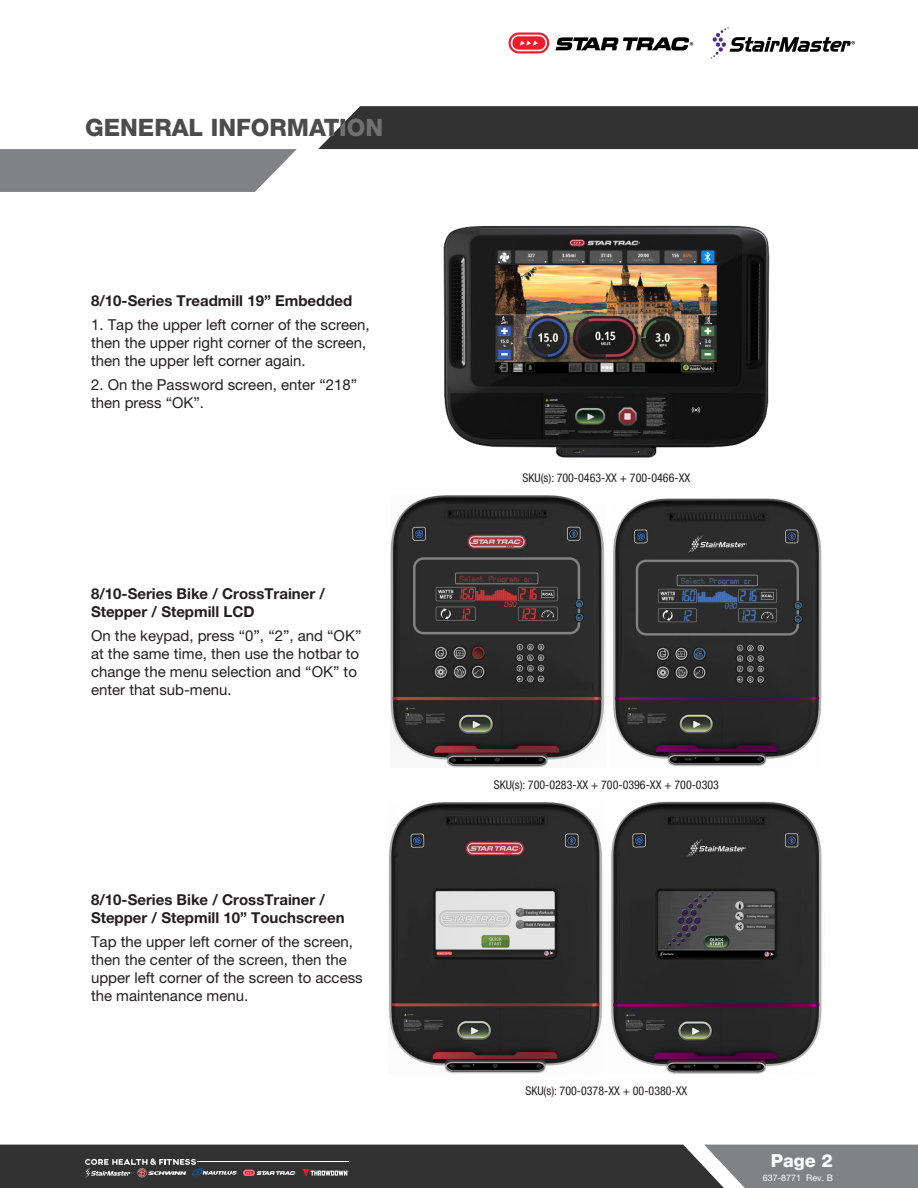
<style>
.page{position:relative;width:918px;height:1188px;background:#fff}
.page>*{position:absolute;margin:0;border:0;box-sizing:border-box;transform-origin:0 0}
.t1{font:800 24px "Helvetica Neue LT Pro";color:#4c4c4c}
.t2{font:800 18px "Helvetica Neue LT Pro";color:#fff}
.Chapter_Body{font:15px/18px "Helvetica Neue LT Pro";color:#231f20}
.Chapter_Body-2{font:700 15px/18px "Helvetica Neue LT Pro";color:#231f20}
.Default_Center_Capti{font:condensed 12px "Helvetica Neue LT Pro";color:#231f20}
.t3{font:9px "Helvetica Neue LT Pro";color:#fff}
</style>
<div class="page">
<div style="left:318px;top:106px;width:600px;height:43px;background:#333233"></div>
<svg style="left:0;top:149px;width:297px;height:43px;background:#888a8d"></svg>
<svg style="left:0;top:1145px;width:918px;height:43px;background:#4d4c4d"></svg>
<svg style="left:711px;top:27px;width:144px;height:32px"></svg>
<svg style="left:555px;top:37px;width:138px;height:13px"></svg>
<svg style="left:509px;top:32px;width:40px;height:21px"></svg>
<img style="left:443px;top:225px;width:327px;height:233px">
<img style="left:390px;top:495px;width:216px;height:273px">
<img style="left:613px;top:498px;width:209px;height:269px">
<img style="left:389px;top:802px;width:215px;height:272px">
<img style="left:611px;top:801px;width:211px;height:273px">
<h1 class="t1" style="left:85px;top:114px;width:300px">GENERAL INFORMATION</h1>
<p class="Chapter_Body-2" style="left:91px;top:292px;width:263px">8/10-Series Treadmill 19” Embedded</p>
<p class="Chapter_Body" style="left:91px;top:316px;width:280px">1. Tap the upper left corner of the screen, then the upper right corner of the screen, then the upper left corner again.</p>
<p class="Chapter_Body" style="left:91px;top:376px;width:268px">2. On the Password screen, enter “218” then press “OK”.</p>
<p class="Chapter_Body-2" style="left:91px;top:584px;width:235px">8/10-Series Bike / CrossTrainer /<br>Stepper / Stepmill LCD</p>
<p class="Chapter_Body" style="left:91px;top:626px;width:272px">On the keypad, press “0”, “2”, and “OK” at the same time, then use the hotbar to change the menu selection and “OK” to enter that sub-menu.</p>
<p class="Chapter_Body-2" style="left:91px;top:891px;width:255px">8/10-Series Bike / CrossTrainer /<br>Stepper / Stepmill 10” Touchscreen</p>
<p class="Chapter_Body" style="left:91px;top:933px;width:273px">Tap the upper left corner of the screen, then the center of the screen, then the upper left corner of the screen to access the maintenance menu.</p>
<p class="Default_Center_Capti" style="left:522px;top:471px;width:169px">SKU(s): 700-0463-XX + 700-0466-XX</p>
<p class="Default_Center_Capti" style="left:494px;top:777px;width:227px">SKU(s): 700-0283-XX + 700-0396-XX + 700-0303</p>
<p class="Default_Center_Capti" style="left:525px;top:1084px;width:164px">SKU(s): 700-0378-XX + 00-0380-XX</p>
<p class="t2" style="left:771px;top:1150px;width:64px">PAGE 2</p>
<p class="t3" style="left:763px;top:1173px;width:72px">637-8771 Rev. B</p>
</div>
